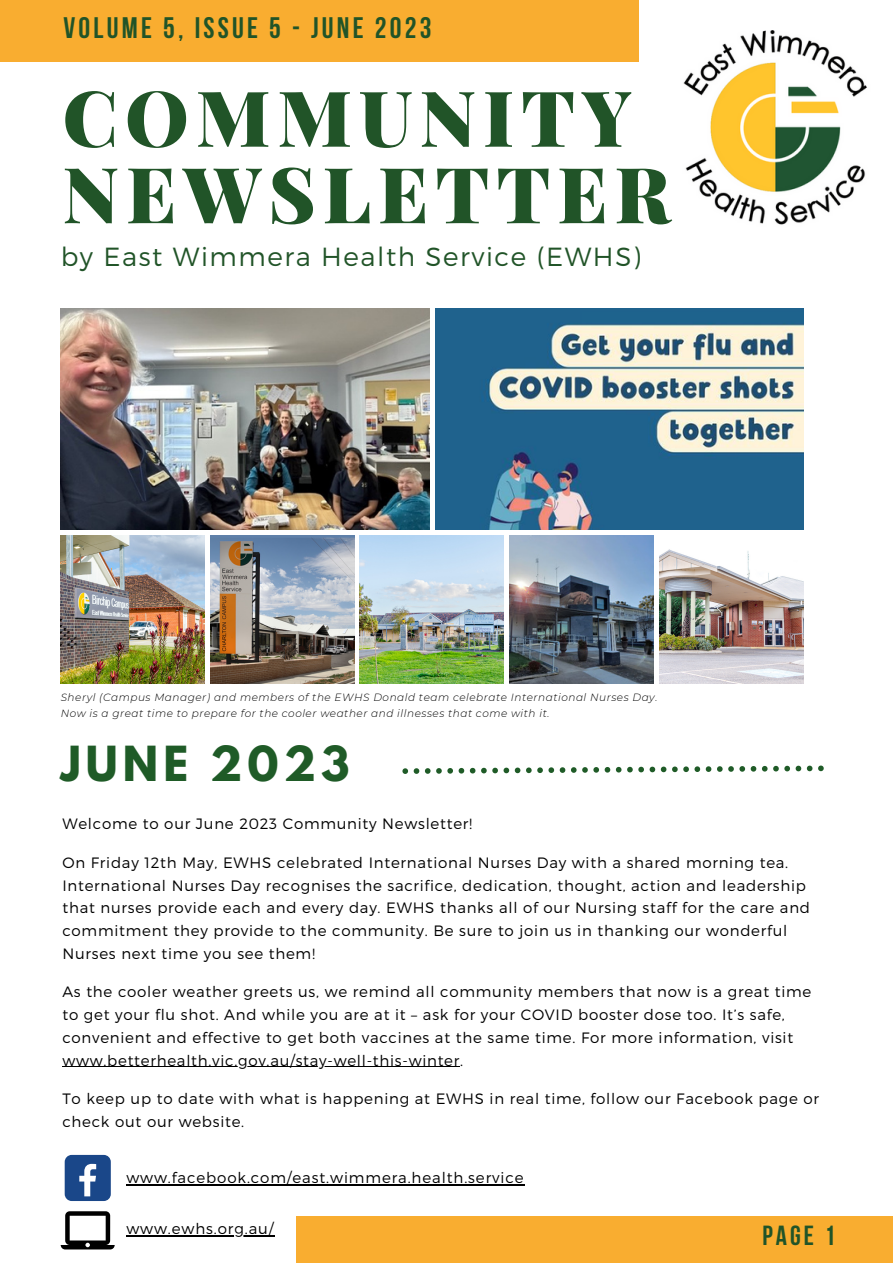
<style>
.page{position:relative;width:893px;height:1264px;background:#fff}
.page>*{position:absolute;margin:0;border:0;box-sizing:border-box;transform-origin:0 0}
.t1{font:900 77.25px/76.5px "Playfair Display";letter-spacing:.09em;color:#215428}
.t2{font:700 42.75px "League Spartan";letter-spacing:.12em;color:#1f5b27}
.t3{font:700 29.55px "Bebas Neue";letter-spacing:.11em;color:#215428}
.t4{font:700 27.45px "Bebas Neue";color:#215428}
.t5{font:300 26.25px "Montserrat";letter-spacing:.06em;color:#215428}
.t6{font:300 15px/22.8px "Montserrat";letter-spacing:.05em;color:#000}
.t7{font:italic 300 10.5px "Montserrat";letter-spacing:.05em;color:#000}
</style>
<div class="page">
<img style="left:61px;top:309px;width:368px;height:220px">
<img style="left:435px;top:309px;width:368px;height:220px">
<img style="left:683px;top:31px;width:184px;height:194px">
<div style="left:296px;top:1216px;width:596px;height:46px;background:#f9ad30"></div>
<div style="left:0;top:0;width:638px;height:62px;background:#f9ad30"></div>
<svg style="left:61px;top:1211px;width:54px;height:38px"></svg>
<div style="left:65px;top:1154px;width:46px;height:46px;background:#1a4789;border-radius:7px"></div>
<svg style="left:79px;top:1163px;width:17px;height:33px"></svg>
<svg style="left:402px;top:765px;width:421px;height:9px"></svg>
<img style="left:360px;top:535px;width:144px;height:149px">
<img style="left:659px;top:549px;width:144px;height:135px">
<img style="left:61px;top:535px;width:144px;height:149px">
<img style="left:509px;top:535px;width:144px;height:149px">
<img style="left:210px;top:535px;width:144px;height:149px">
<hr style="left:62px;top:1066px;width:398px;height:1px;background:#000">
<hr style="left:126px;top:1184px;width:398px;height:1px;background:#000">
<hr style="left:126px;top:1235px;width:148px;height:1px;background:#000">
<p class="t3" style="left:63px;top:16px;width:369px">VOLUME 5, ISSUE 5 - JUNE 2023</p>
<p class="t1" style="left:62px;top:76px;width:609px">COMMUNITY<br>NEWSLETTER</p>
<p class="t5" style="left:61px;top:239px;width:582px">by East Wimmera Health Service (EWHS)</p>
<p class="t7" style="left:61px;top:690px;width:598px">Sheryl (Campus Manager) and members of the EWHS Donald team celebrate International Nurses Day.</p>
<p class="t7" style="left:61px;top:707px;width:490px">Now is a great time to prepare for the cooler weather and illnesses that come with it.</p>
<p class="t2" style="left:61px;top:742px;width:290px">JUNE 2023</p>
<p class="t6" style="left:62px;top:812px;width:411px">Welcome to our June 2023 Community Newsletter!</p>
<p class="t6" style="left:62px;top:850px;width:749px">On Friday 12th May, EWHS celebrated International Nurses Day with a shared morning tea.<br>International Nurses Day recognises the sacrifice, dedication, thought, action and leadership that nurses provide each and every day. EWHS thanks all of our Nursing staff for the care and commitment they provide to the community. Be sure to join us in thanking our wonderful Nurses next time you see them!</p>
<p class="t6" style="left:62px;top:979px;width:750px">As the cooler weather greets us, we remind all community members that now is a great time to get your flu shot. And while you are at it – ask for your COVID booster dose too. It’s safe, convenient and effective to get both vaccines at the same time. For more information, visit www.betterhealth.vic.gov.au/stay-well-this-winter.</p>
<p class="t6" style="left:62px;top:1086px;width:758px">To keep up to date with what is happening at EWHS in real time, follow our Facebook page or check out our website.</p>
<p class="t6" style="left:126px;top:1165px;width:398px">www.facebook.com/east.wimmera.health.service</p>
<p class="t6" style="left:126px;top:1216px;width:149px">www.ewhs.org.au/</p>
<p class="t4" style="left:762px;top:1223px;width:74px">PAGE 1</p>
</div>
